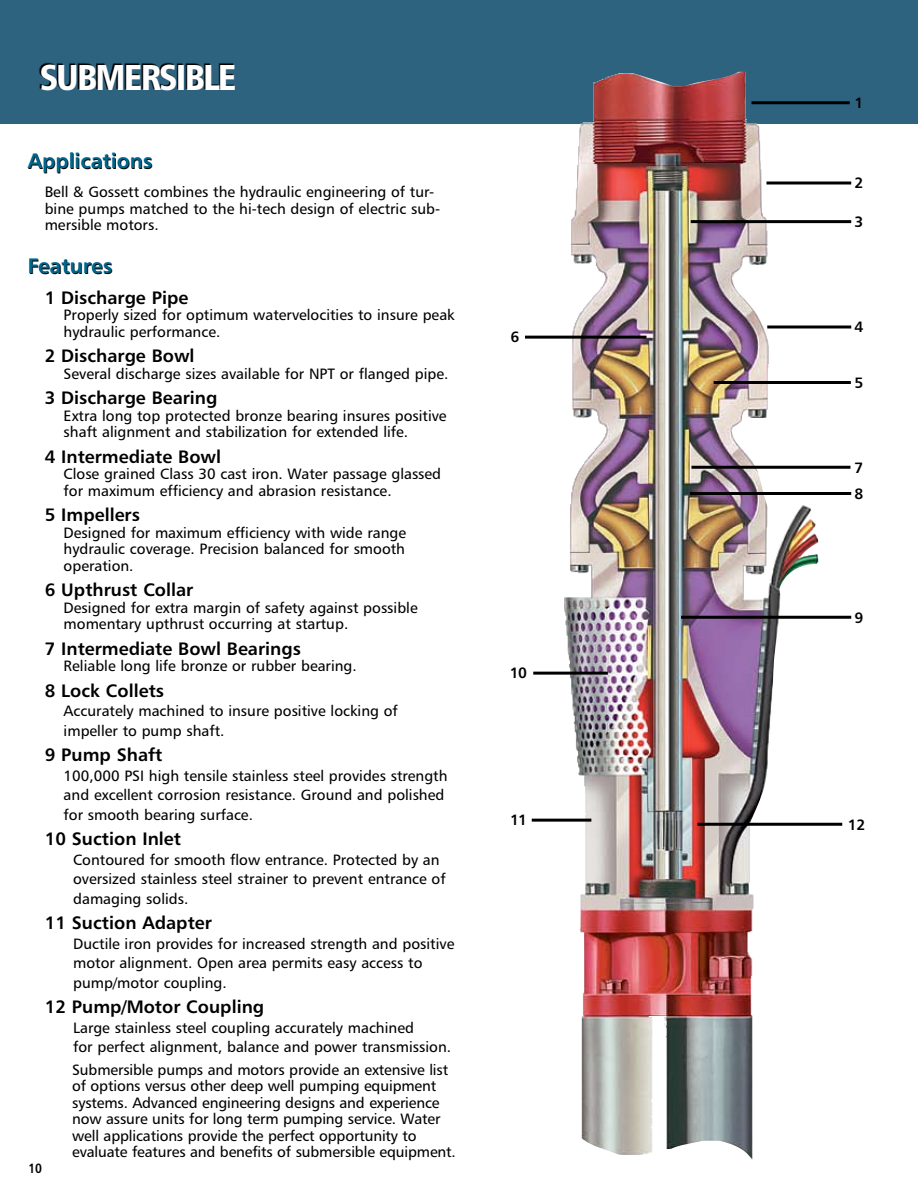
<style>
.page{position:relative;width:918px;height:1188px;background:#fff}
.page>*{position:absolute;margin:0;border:0;box-sizing:border-box;transform-origin:0 0}
.t1{font:36px "Humanist 777 BT Black Condensed B";letter-spacing:-.05em;color:#fff}
.t2{font:21px "Humanist 777 BT Bold B";color:#00678f}
.t3{font:18px "Humanist 777 BT Bold B";color:#000}
.t4{font:15px/16.5px "Humanist 777 BT Roman B";color:#000}
.t5{font:15px/26.2px "Humanist 777 BT Bold B";color:#000}
.t6{font:13.5px "Humanist 777 BT Bold Condensed B";color:#000}
</style>
<div class="page">
<div style="left:0;top:0;width:918px;height:124px;background:#2d637f"></div>
<svg style="left:39px;top:62px;width:195px;height:28px"></svg>
<img style="left:564px;top:72px;width:254px;height:1088px">
<hr style="left:752px;top:101px;width:98px;height:3px;background:#000">
<hr style="left:766px;top:182px;width:85px;height:2px;background:#000">
<hr style="left:691px;top:220px;width:160px;height:3px;background:#000">
<hr style="left:767px;top:326px;width:84px;height:2px;background:#000">
<hr style="left:714px;top:381px;width:137px;height:3px;background:#000">
<hr style="left:525px;top:336px;width:121px;height:3px;background:#000">
<hr style="left:692px;top:466px;width:158px;height:3px;background:#000">
<hr style="left:690px;top:492px;width:161px;height:3px;background:#000">
<hr style="left:681px;top:616px;width:170px;height:3px;background:#000">
<hr style="left:698px;top:823px;width:144px;height:3px;background:#000">
<hr style="left:533px;top:672px;width:75px;height:3px;background:#000">
<hr style="left:532px;top:819px;width:59px;height:3px;background:#000">
<h1 class="t1" style="left:40px;top:54px;width:198px">SUBMERSIBLE</h1>
<h2 class="t2" style="left:28px;top:147px;width:126px">Applications</h2>
<p class="t4" style="left:45px;top:184px;width:397px">Bell &amp; Gossett combines the hydraulic engineering of tur&shy;bine pumps matched to the hi-tech design of electric sub&shy;mersible motors.</p>
<h2 class="t2" style="left:28px;top:253px;width:86px">Features</h2>
<p class="t3" style="left:45px;top:286px;width:145px">1 Discharge Pipe</p>
<p class="t4" style="left:64px;top:307px;width:393px">Properly sized for optimum watervelocities to insure peak hydraulic performance.</p>
<p class="t3" style="left:45px;top:345px;width:151px">2 Discharge Bowl</p>
<p class="t4" style="left:64px;top:365px;width:386px">Several discharge sizes available for NPT or flanged pipe.</p>
<p class="t3" style="left:45px;top:387px;width:174px">3 Discharge Bearing</p>
<p class="t4" style="left:64px;top:407px;width:385px">Extra long top protected bronze bearing insures positive shaft alignment and stabilization for extended life.</p>
<p class="t3" style="left:45px;top:445px;width:178px">4 Intermediate Bowl</p>
<p class="t4" style="left:64px;top:466px;width:379px">Close grained Class 30 cast iron. Water passage glassed for maximum efficiency and abrasion resistance.</p>
<p class="t3" style="left:45px;top:504px;width:97px">5 Impellers</p>
<p class="t4" style="left:64px;top:524px;width:344px;text-align:justify">Designed for maximum efficiency with wide range hydraulic coverage. Precision balanced for smooth operation.</p>
<p class="t3" style="left:45px;top:579px;width:150px">6 Upthrust Collar</p>
<p class="t4" style="left:64px;top:599px;width:356px">Designed for extra margin of safety against possible momentary upthrust occurring at startup.</p>
<p class="t3" style="left:45px;top:637px;width:258px">7 Intermediate Bowl Bearings</p>
<p class="t4" style="left:64px;top:658px;width:295px">Reliable long life bronze or rubber bearing.</p>
<p class="t3" style="left:45px;top:679px;width:121px">8 Lock Collets</p>
<p class="t4" style="left:64px;top:701px;width:336px;line-height:19.5px">Accurately machined to insure positive locking of impeller to pump shaft.</p>
<p class="t3" style="left:45px;top:744px;width:119px">9 Pump Shaft</p>
<p class="t4" style="left:64px;top:766px;width:385px;line-height:19.5px">100,000 PSI high tensile stainless steel provides strength and excellent corrosion resistance. Ground and polished for smooth bearing surface.</p>
<p class="t3" style="left:45px;top:828px;width:138px">10 Suction Inlet</p>
<p class="t4" style="left:73px;top:850px;width:374px;line-height:19.5px">Contoured for smooth flow entrance. Protected by an oversized stainless steel strainer to prevent entrance of damaging solids.</p>
<p class="t3" style="left:45px;top:912px;width:169px">11 Suction Adapter</p>
<p class="t4" style="left:73px;top:934px;width:383px;line-height:19.5px">Ductile iron provides for increased strength and positive motor alignment. Open area permits easy access to pump/motor coupling.</p>
<p class="t3" style="left:45px;top:996px;width:221px">12 Pump/Motor Coupling</p>
<p class="t4" style="left:73px;top:1018px;width:380px;line-height:19.5px">Large stainless steel coupling accurately machined<br>for perfect alignment, balance and power transmission.</p>
<p class="t4" style="left:72px;top:1061px;width:385px">Submersible pumps and motors provide an extensive list of options versus other deep well pumping equipment systems. Advanced engineering designs and experience now assure units for long term pumping service. Water well applications provide the perfect opportunity to evaluate features and benefits of submersible equipment.</p>
<p class="t6" style="left:28px;top:1160px;width:15px">10</p>
<p class="t5" style="left:510px;top:324px;width:10px">6</p>
<p class="t5" style="left:510px;top:660px;width:19px">10</p>
<p class="t5" style="left:510px;top:807px;width:19px">11</p>
<p class="t5" style="left:855px;top:89px;width:10px">1</p>
<p class="t5" style="left:855px;top:170px;width:10px">2</p>
<p class="t5" style="left:855px;top:208px;width:10px">3</p>
<p class="t5" style="left:855px;top:314px;width:10px">4</p>
<p class="t5" style="left:855px;top:369px;width:10px">5</p>
<p class="t5" style="left:855px;top:454px;width:10px">7<br>8</p>
<p class="t5" style="left:855px;top:604px;width:10px">9</p>
<p class="t5" style="left:848px;top:811px;width:19px">12</p>
</div>
